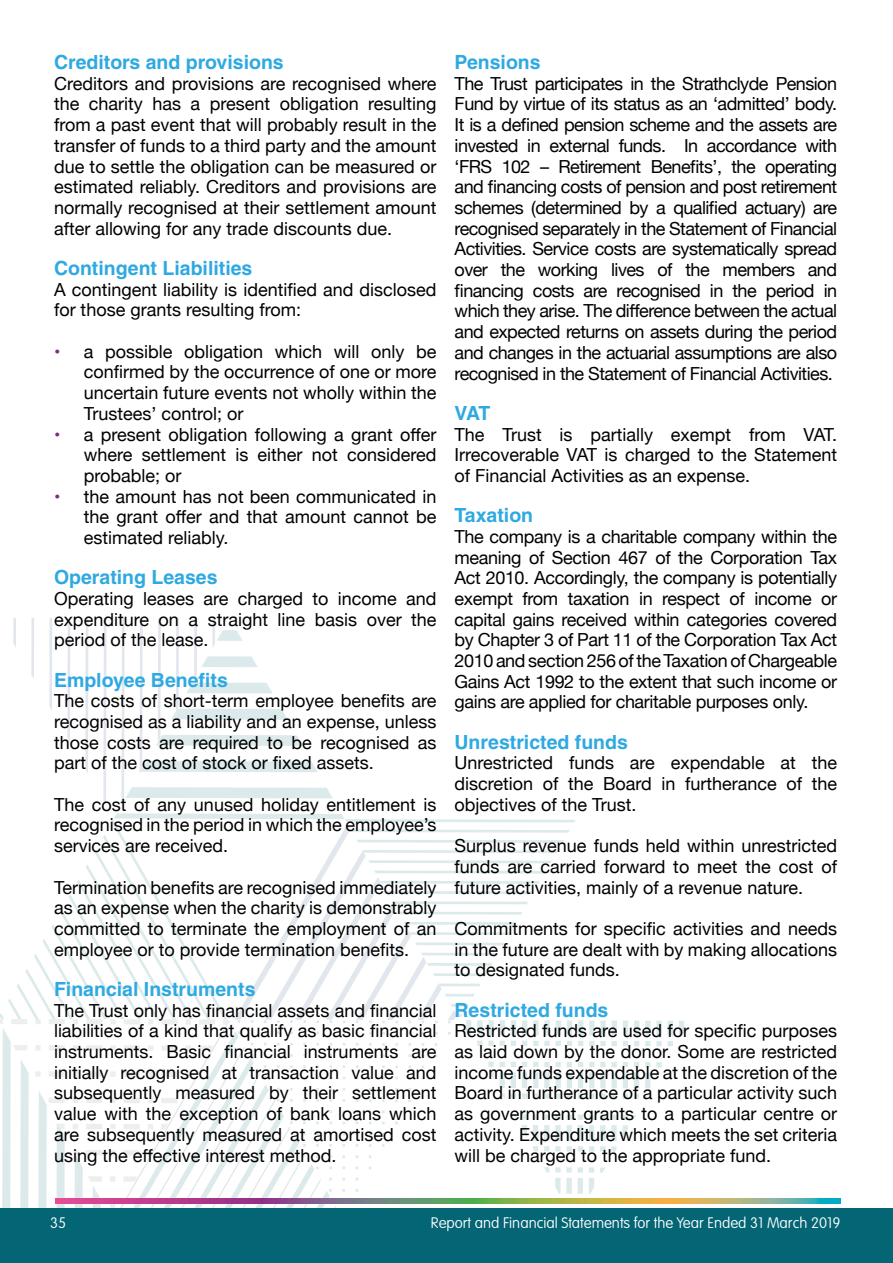
<style>
.page{position:relative;width:893px;height:1263px;background:#fff}
.page>*{position:absolute;margin:0;border:0;box-sizing:border-box;transform-origin:0 0}
.t1{font:700 19.5px "Helvetica";color:#2fa9e1}
.t2{font:18px/20.7px "Helvetica Neue";color:#000;text-align:justify}
.t3{font:18px/20.7px "Helvetica Neue";letter-spacing:-.03em;color:#000}
.t4{font:100 15px "VAG Rounded";color:#fff}
.s1{color:#832a83}
</style>
<div class="page">
<svg style="left:103px;top:618px;width:4px;height:187px"></svg>
<svg style="left:85px;top:618px;width:3px;height:155px"></svg>
<svg style="left:67px;top:618px;width:3px;height:124px"></svg>
<svg style="left:49px;top:618px;width:3px;height:92px"></svg>
<svg style="left:31px;top:618px;width:3px;height:61px"></svg>
<svg style="left:13px;top:618px;width:3px;height:29px"></svg>
<svg style="left:121px;top:618px;width:212px;height:187px"></svg>
<svg style="left:589px;top:1020px;width:28px;height:189px"></svg>
<svg style="left:623px;top:1020px;width:5px;height:117px"></svg>
<svg style="left:634px;top:1020px;width:5px;height:98px"></svg>
<svg style="left:645px;top:1020px;width:17px;height:79px"></svg>
<svg style="left:668px;top:1021px;width:5px;height:25px"></svg>
<svg style="left:679px;top:1021px;width:5px;height:15px"></svg>
<svg style="left:0;top:813px;width:583px;height:396px"></svg>
<img style="left:55px;top:1198px;width:785px;height:5px">
<div style="left:0;top:1209px;width:893px;height:54px;background:#046575"></div>
<h3 class="t1" style="left:54px;top:50px;width:231px">Creditors and provisions</h3>
<p class="t2" style="left:54px;top:74px;width:384px">Creditors and provisions are recognised where the charity has a present obligation resulting from a past event that will probably result in the transfer of funds to a third party and the amount due to settle the obligation can be measured or estimated reliably. Creditors and provisions are normally recognised at their settlement amount after allowing for any trade discounts due.</p>
<h3 class="t1" style="left:54px;top:256px;width:200px">Contingent Liabilities</h3>
<p class="t2" style="left:54px;top:280px;width:384px">A contingent liability is identified and disclosed</p>
<p class="t2" style="left:54px;top:301px;width:249px">for those grants resulting from:</p>
<p class="t2" style="left:54px;top:342px;width:384px;text-align:right"><span class="s1">•</span> a possible obligation which will only be confirmed by the occurrence of one or more</p>
<p class="t2" style="left:84px;top:383px;width:354px">uncertain future events not wholly within the<br>Trustees’ control; or</p>
<p class="t2" style="left:54px;top:425px;width:384px"><span class="s1">•</span> a present obligation following a grant offer</p>
<p class="t2" style="left:84px;top:445px;width:354px">where settlement is either not considered probable; or</p>
<p class="t2" style="left:54px;top:487px;width:384px;text-align:right"><span class="s1">•</span> the amount has not been communicated in the grant offer and that amount cannot be</p>
<p class="t2" style="left:84px;top:528px;width:146px">estimated reliably.</p>
<h3 class="t1" style="left:54px;top:565px;width:165px">Operating Leases</h3>
<p class="t2" style="left:54px;top:589px;width:384px">Operating leases are charged to income and expenditure on a straight line basis over the period of the lease.</p>
<h3 class="t1" style="left:54px;top:668px;width:175px">Employee Benefts</h3>
<p class="t2" style="left:54px;top:691px;width:384px">The costs of short-term employee benefits are</p>
<p class="t2" style="left:54px;top:712px;width:384px">recognised as a liability and an expense, unless those costs are required to be recognised as</p>
<p class="t2" style="left:54px;top:754px;width:321px">part of the cost of stock or fixed assets.</p>
<p class="t2" style="left:54px;top:795px;width:384px">The cost of any unused holiday entitlement is recognised in the period in which the employee’s services are received.</p>
<p class="t2" style="left:54px;top:878px;width:384px">Termination benefits are recognised immediately</p>
<p class="t2" style="left:54px;top:898px;width:384px">as an expense when the charity is demonstrably committed to terminate the employment of an</p>
<p class="t2" style="left:54px;top:940px;width:357px">employee or to provide termination benefits.</p>
<h3 class="t1" style="left:54px;top:977px;width:203px">Financial Instruments</h3>
<p class="t2" style="left:54px;top:1001px;width:384px">The Trust only has financial assets and financial liabilities of a kind that qualify as basic financial instruments. Basic financial instruments are</p>
<p class="t2" style="left:54px;top:1063px;width:384px">initially recognised at transaction value and subsequently measured by their settlement value with the exception of bank loans which are subsequently measured at amortised cost</p>
<p class="t2" style="left:54px;top:1146px;width:284px">using the effective interest method.</p>
<h3 class="t1" style="left:455px;top:50px;width:88px">Pensions</h3>
<p class="t3" style="left:455px;top:74px;width:384px">The Trust participates in the Strathclyde Pension<br>Fund by virtue of its status as an ‘admitted’ body.</p>
<p class="t3" style="left:455px;top:115px;width:384px">It is a defined pension scheme and the assets are</p>
<p class="t3" style="left:455px;top:136px;width:384px">invested in external funds. In accordance with</p>
<p class="t2" style="left:455px;top:157px;width:384px">‘FRS 102 – Retirement Benefits’, the operating and financing costs of pension and post retirement schemes (determined by a qualified actuary) are</p>
<p class="t2" style="left:455px;top:219px;width:384px">recognised separately in the Statement of Financial Activities. Service costs are systematically spread over the working lives of the members and</p>
<p class="t3" style="left:455px;top:281px;width:384px">financing costs are recognised in the period in which they arise. The difference between the actual</p>
<p class="t2" style="left:455px;top:322px;width:384px">and expected returns on assets during the period and changes in the actuarial assumptions are also recognised in the Statement of Financial Activities.</p>
<p class="t1" style="left:455px;top:401px;width:37px">VAT</p>
<p class="t2" style="left:455px;top:425px;width:384px">The Trust is partially exempt from VAT.<br>Irrecoverable VAT is charged to the Statement of Financial Activities as an expense.</p>
<h3 class="t1" style="left:455px;top:503px;width:80px">Taxation</h3>
<p class="t2" style="left:455px;top:527px;width:384px">The company is a charitable company within the meaning of Section 467 of the Corporation Tax Act 2010. Accordingly, the company is potentially exempt from taxation in respect of income or capital gains received within categories covered by Chapter 3 of Part 11 of the Corporation Tax Act 2010 and section 256 of the Taxation of Chargeable Gains Act 1992 to the extent that such income or gains are applied for charitable purposes only.</p>
<h3 class="t1" style="left:455px;top:730px;width:175px">Unrestricted funds</h3>
<p class="t2" style="left:455px;top:754px;width:384px">Unrestricted funds are expendable at the discretion of the Board in furtherance of the objectives of the Trust.</p>
<p class="t2" style="left:455px;top:836px;width:384px">Surplus revenue funds held within unrestricted funds are carried forward to meet the cost of future activities, mainly of a revenue nature.</p>
<p class="t2" style="left:455px;top:919px;width:384px">Commitments for specific activities and needs</p>
<p class="t2" style="left:455px;top:940px;width:384px">in the future are dealt with by making allocations to designated funds.</p>
<h3 class="t1" style="left:455px;top:998px;width:155px">Restricted funds</h3>
<p class="t2" style="left:455px;top:1021px;width:384px">Restricted funds are used for specific purposes</p>
<p class="t2" style="left:455px;top:1042px;width:384px">as laid down by the donor. Some are restricted income funds expendable at the discretion of the Board in furtherance of a particular activity such as government grants to a particular centre or activity. Expenditure which meets the set criteria will be charged to the appropriate fund.</p>
<p class="t4" style="left:50px;top:1214px;width:18px">35</p>
<p class="t4" style="left:431px;top:1214px;width:411px">Report and Financial Statements for the Year Ended 31 March 2019</p>
</div>
